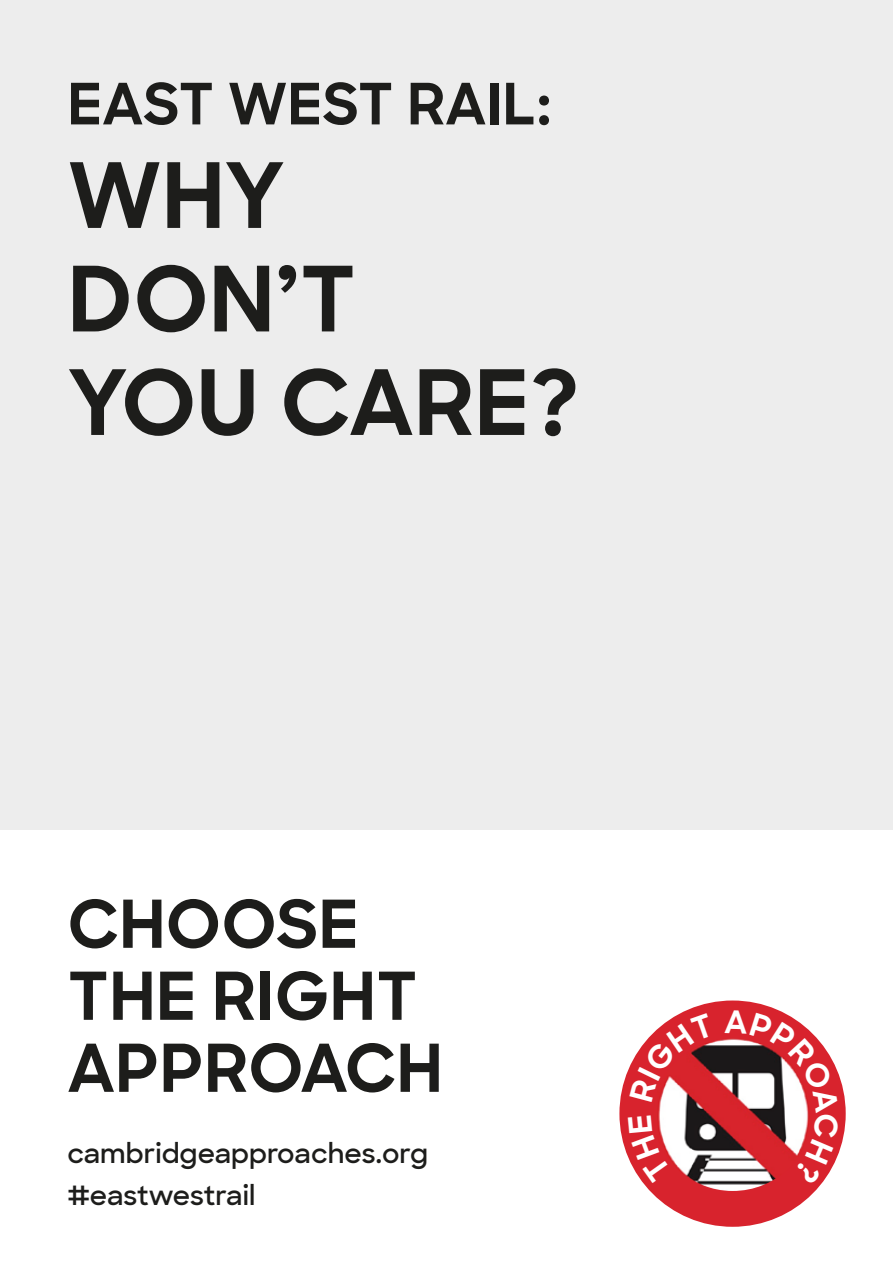
<style>
.page{position:relative;width:893px;height:1263px;background:#fff}
.page>*{position:absolute;margin:0;border:0;box-sizing:border-box;transform-origin:0 0}
.t1{font:700 90px/103.5px "Sharp Sans";letter-spacing:-.005em;color:#1d1d1b}
.t2{font:700 66px/72px "Sharp Sans";color:#1d1d1b}
.t3{font:700 57px "Sharp Sans";color:#1d1d1b}
.t4{font:600 27px/42px "Sharp Sans";color:#1d1d1b}
</style>
<div class="page">
<div style="left:0;top:0;width:893px;height:829px;background:#ededed"></div>
<div style="left:619px;top:1000px;width:227px;height:227px;background:#d8232d;border-radius:50%"></div>
<img style="left:658px;top:1039px;width:105px;height:152px">
<svg style="left:628px;top:1115px;width:43px;height:68px"></svg>
<svg style="left:629px;top:1013px;width:85px;height:89px"></svg>
<svg style="left:725px;top:1009px;width:114px;height:176px"></svg>
<h3 class="t3" style="left:67px;top:61px;width:485px">EAST WEST RAIL:</h3>
<h1 class="t1" style="left:67px;top:140px;width:514px">WHY<br>DON’T<br>YOU CARE?</h1>
<h2 class="t2" style="left:67px;top:885px;width:377px">CHOOSE<br>THE RIGHT<br>APPROACH</h2>
<p class="t4" style="left:67px;top:1131px;width:362px">cambridgeapproaches.org #eastwestrail</p>
</div>
